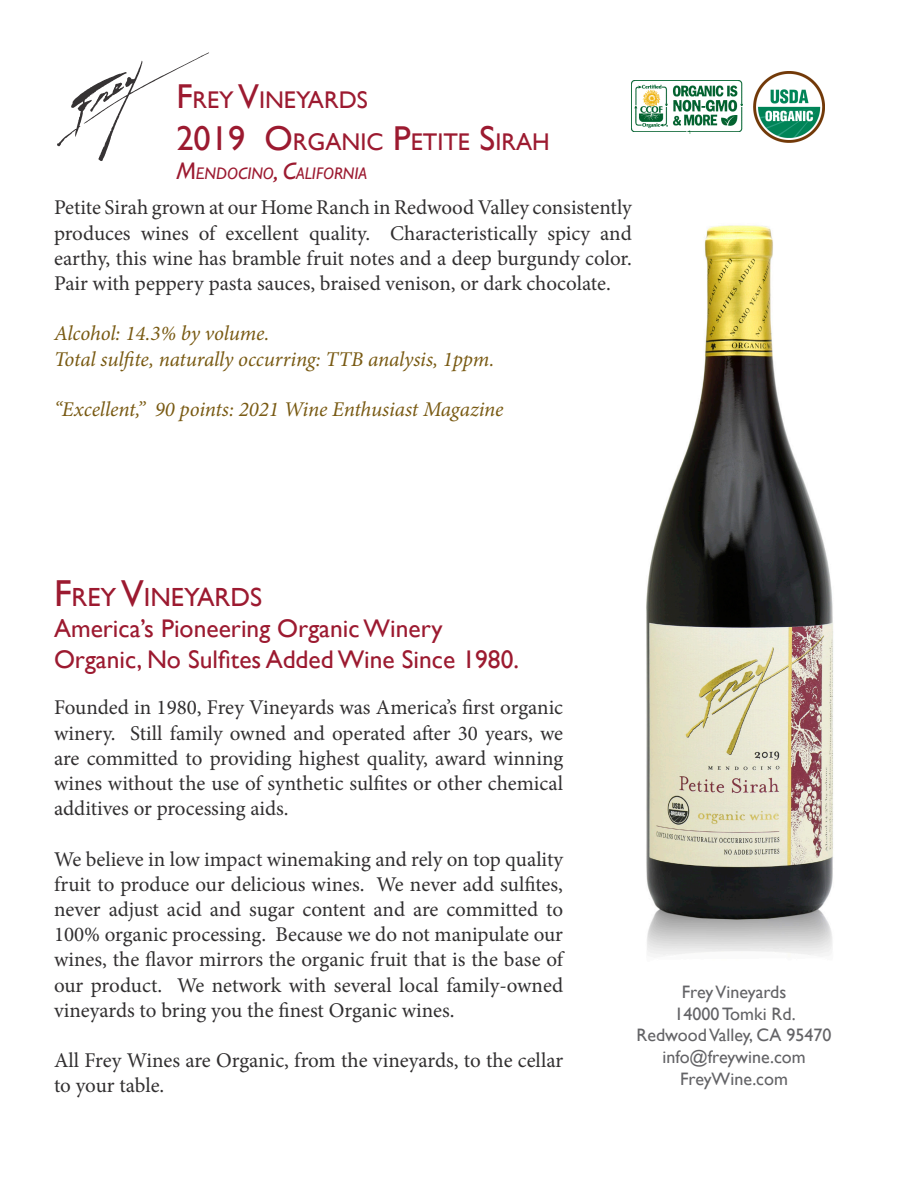
<style>
.page{position:relative;width:918px;height:1188px;background:#fff}
.page>*{position:absolute;margin:0;border:0;box-sizing:border-box;transform-origin:0 0}
.t1{font:26.25px "Gill Sans";color:#9c1a30}
.t2{font:25.5px "Gill Sans";color:#9c1a30}
.t3{font:24.15px "Gill Sans";color:#9c1a30}
.t4{font:21px/25.2px "Minion Pro";color:#312f30;text-align:justify}
.t5{font:italic 21px "Minion Pro";letter-spacing:-.01em;color:#795a13}
.t6{font:18px "Gill Sans";color:#636366}
.t7{font:italic 16.8px "Gill Sans";color:#9c1a30}
.s1{font-size:34.5px}
.s2{font-size:24px}
.s3{font-size:37.5px}
</style>
<div class="page">
<svg style="left:57px;top:53px;width:152px;height:108px"></svg>
<img style="left:646px;top:225px;width:187px;height:731px">
<img style="left:753px;top:71px;width:71px;height:71px">
<img style="left:632px;top:81px;width:110px;height:53px">
<p class="t3" style="left:176px;top:86px;width:193px"><span class="s1">F</span>REY <span class="s1">V</span>INEYARDS</p>
<p class="t3" style="left:176px;top:128px;width:375px"><span class="s1">2019 O</span>RGANIC <span class="s1">P</span>ETITE <span class="s1">S</span>IRAH</p>
<p class="t7" style="left:176px;top:163px;width:192px"><span class="s2">M</span>ENDOCINO<span class="s2">, C</span>ALIFORNIA</p>
<p class="t4" style="left:54px;top:195px;width:579px">Petite Sirah grown at our Home Ranch in Redwood Valley consistently produces wines of excellent quality. Characteristically spicy and earthy, this wine has bramble fruit notes and a deep burgundy color.<br>Pair with peppery pasta sauces, braised venison, or dark chocolate.</p>
<p class="t5" style="left:54px;top:319px;width:217px">Alcohol: 14.3% by volume.</p>
<p class="t5" style="left:54px;top:345px;width:442px">Total sulfite, naturally occurring: TTB analysis, 1ppm.</p>
<p class="t5" style="left:54px;top:395px;width:451px">“Excellent,” 90 points: 2021 Wine Enthusiast Magazine</p>
<p class="t1" style="left:54px;top:582px;width:210px"><span class="s3">F</span>REY <span class="s3">V</span>INEYARDS</p>
<p class="t2" style="left:54px;top:613px;width:390px">America’s Pioneering Organic Winery</p>
<p class="t2" style="left:54px;top:644px;width:467px">Organic, No Sulfites Added Wine Since 1980.</p>
<p class="t4" style="left:54px;top:695px;width:511px">Founded in 1980, Frey Vineyards was America’s first organic winery. Still family owned and operated after 30 years, we are committed to providing highest quality, award winning wines without the use of synthetic sulfites or other chemical additives or processing aids.</p>
<p class="t4" style="left:54px;top:846px;width:511px">We believe in low impact winemaking and rely on top quality fruit to produce our delicious wines. We never add sulfites, never adjust acid and sugar content and are committed to 100% organic processing. Because we do not manipulate our wines, the flavor mirrors the organic fruit that is the base of our product. We network with several local family-owned vineyards to bring you the finest Organic wines.</p>
<p class="t4" style="left:54px;top:1048px;width:511px">All Frey Wines are Organic, from the vineyards, to the cellar to your table.</p>
<p class="t6" style="left:682px;top:982px;width:106px">Frey Vineyards</p>
<p class="t6" style="left:674px;top:1003px;width:123px">14000 Tomki Rd.</p>
<p class="t6" style="left:637px;top:1025px;width:197px">Redwood Valley, CA 95470</p>
<p class="t6" style="left:662px;top:1046px;width:145px">info@freywine.com</p>
<p class="t6" style="left:680px;top:1068px;width:109px">FreyWine.com</p>
</div>
